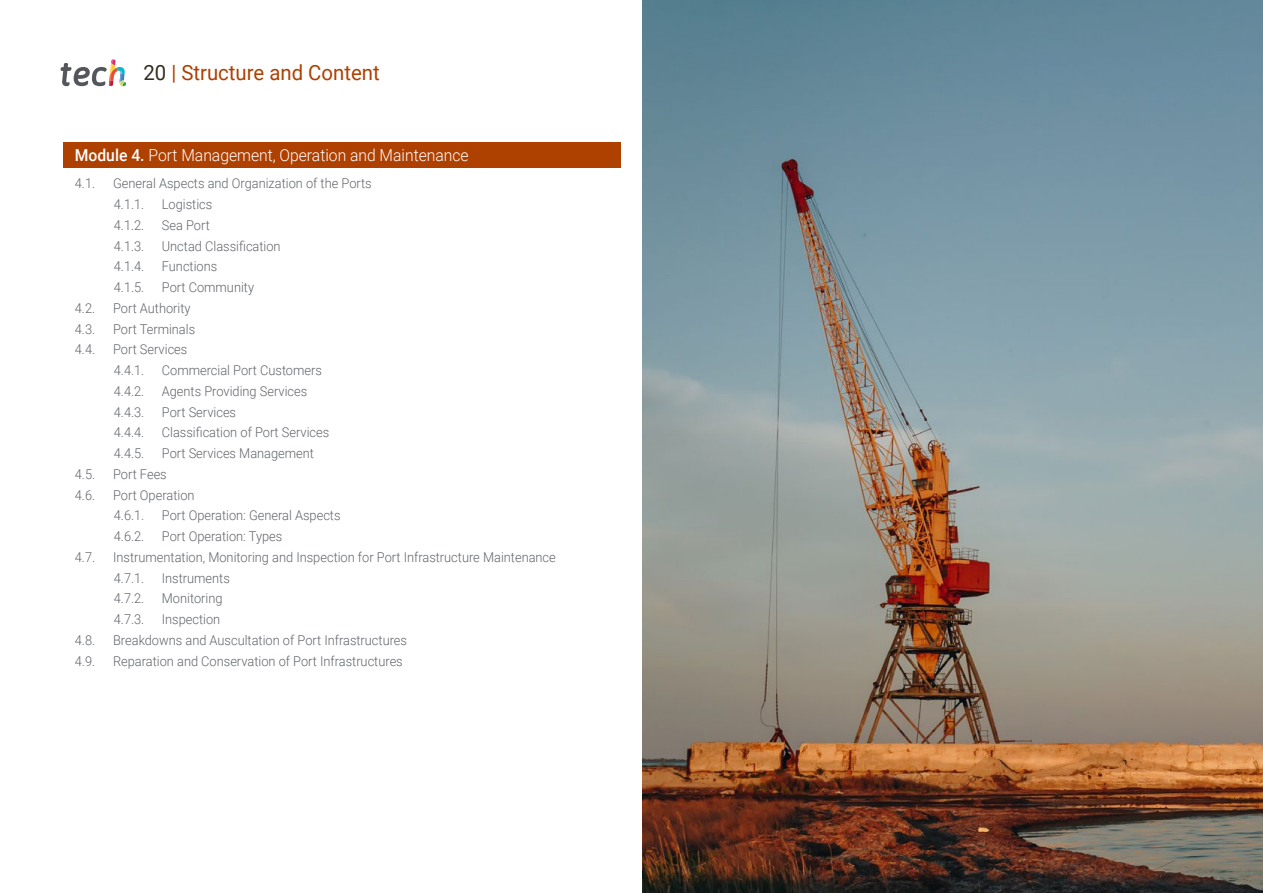
<style>
.page{position:relative;width:1263px;height:893px;background:#fff}
.page>*{position:absolute;margin:0;border:0;box-sizing:border-box;transform-origin:0 0}
.t1{font:21px "Roboto";color:#ae4000}
.t2{font:300 16.5px "Roboto";color:#fff;scale:.95 1}
.t3{font:300 13.5px/20.7px "Roboto";color:#61646a;scale:.95 1}
.s1{color:#312e20}
.s2{font-weight:500}
</style>
<div class="page">
<div style="left:64px;top:142px;width:557px;height:25px;background:#ae4000"></div>
<svg style="left:61px;top:60px;width:65px;height:27px"></svg>
<img style="left:642px;top:0;width:621px;height:893px">
<h1 class="t1" style="left:144px;top:58px;width:238px"><span class="s1">20</span> | Structure and Content</h1>
<p class="t2" style="left:75px;top:144px;width:416px"><span class="s2">Module 4.</span> Port Management, Operation and Maintenance</p>
<p class="t3" style="left:75px;top:173px;width:23px">4.1.</p>
<p class="t3" style="left:113px;top:173px;width:274px">General Aspects and Organization of the Ports<br>4.1.1.</p>
<p class="t3" style="left:162px;top:193px;width:55px">Logistics</p>
<p class="t3" style="left:114px;top:214px;width:34px">4.1.2.</p>
<p class="t3" style="left:162px;top:214px;width:52px">Sea Port</p>
<p class="t3" style="left:114px;top:235px;width:34px">4.1.3.</p>
<p class="t3" style="left:162px;top:235px;width:127px">Unctad Classification</p>
<p class="t3" style="left:114px;top:256px;width:34px">4.1.4.</p>
<p class="t3" style="left:162px;top:256px;width:60px">Functions</p>
<p class="t3" style="left:114px;top:276px;width:34px">4.1.5.</p>
<p class="t3" style="left:162px;top:276px;width:99px">Port Community</p>
<p class="t3" style="left:75px;top:297px;width:23px">4.2.</p>
<p class="t3" style="left:113px;top:297px;width:83px">Port Authority</p>
<p class="t3" style="left:75px;top:318px;width:23px">4.3.</p>
<p class="t3" style="left:113px;top:318px;width:88px">Port Terminals</p>
<p class="t3" style="left:75px;top:339px;width:23px">4.4.</p>
<p class="t3" style="left:113px;top:339px;width:80px">Port Services<br>4.4.1.</p>
<p class="t3" style="left:162px;top:359px;width:170px">Commercial Port Customers</p>
<p class="t3" style="left:114px;top:380px;width:34px">4.4.2.</p>
<p class="t3" style="left:162px;top:380px;width:155px">Agents Providing Services</p>
<p class="t3" style="left:114px;top:401px;width:34px">4.4.3.</p>
<p class="t3" style="left:162px;top:401px;width:80px">Port Services</p>
<p class="t3" style="left:114px;top:422px;width:34px">4.4.4.</p>
<p class="t3" style="left:162px;top:422px;width:178px">Classification of Port Services</p>
<p class="t3" style="left:114px;top:442px;width:34px">4.4.5.</p>
<p class="t3" style="left:162px;top:442px;width:162px">Port Services Management</p>
<p class="t3" style="left:75px;top:463px;width:23px">4.5.</p>
<p class="t3" style="left:113px;top:463px;width:58px">Port Fees</p>
<p class="t3" style="left:75px;top:484px;width:23px">4.6.</p>
<p class="t3" style="left:113px;top:484px;width:87px">Port Operation<br>4.6.1.</p>
<p class="t3" style="left:162px;top:505px;width:190px">Port Operation: General Aspects</p>
<p class="t3" style="left:114px;top:525px;width:34px">4.6.2.</p>
<p class="t3" style="left:162px;top:525px;width:128px">Port Operation: Types</p>
<p class="t3" style="left:75px;top:546px;width:23px">4.7.</p>
<p class="t3" style="left:113px;top:546px;width:467px">Instrumentation, Monitoring and Inspection for Port Infrastructure Maintenance<br>4.7.1.</p>
<p class="t3" style="left:162px;top:567px;width:73px">Instruments</p>
<p class="t3" style="left:114px;top:588px;width:34px">4.7.2.</p>
<p class="t3" style="left:162px;top:588px;width:65px">Monitoring</p>
<p class="t3" style="left:114px;top:608px;width:34px">4.7.3.</p>
<p class="t3" style="left:162px;top:608px;width:63px">Inspection</p>
<p class="t3" style="left:75px;top:629px;width:23px">4.8.</p>
<p class="t3" style="left:113px;top:629px;width:311px">Breakdowns and Auscultation of Port Infrastructures</p>
<p class="t3" style="left:75px;top:650px;width:23px">4.9.</p>
<p class="t3" style="left:113px;top:650px;width:306px">Reparation and Conservation of Port Infrastructures</p>
</div>
